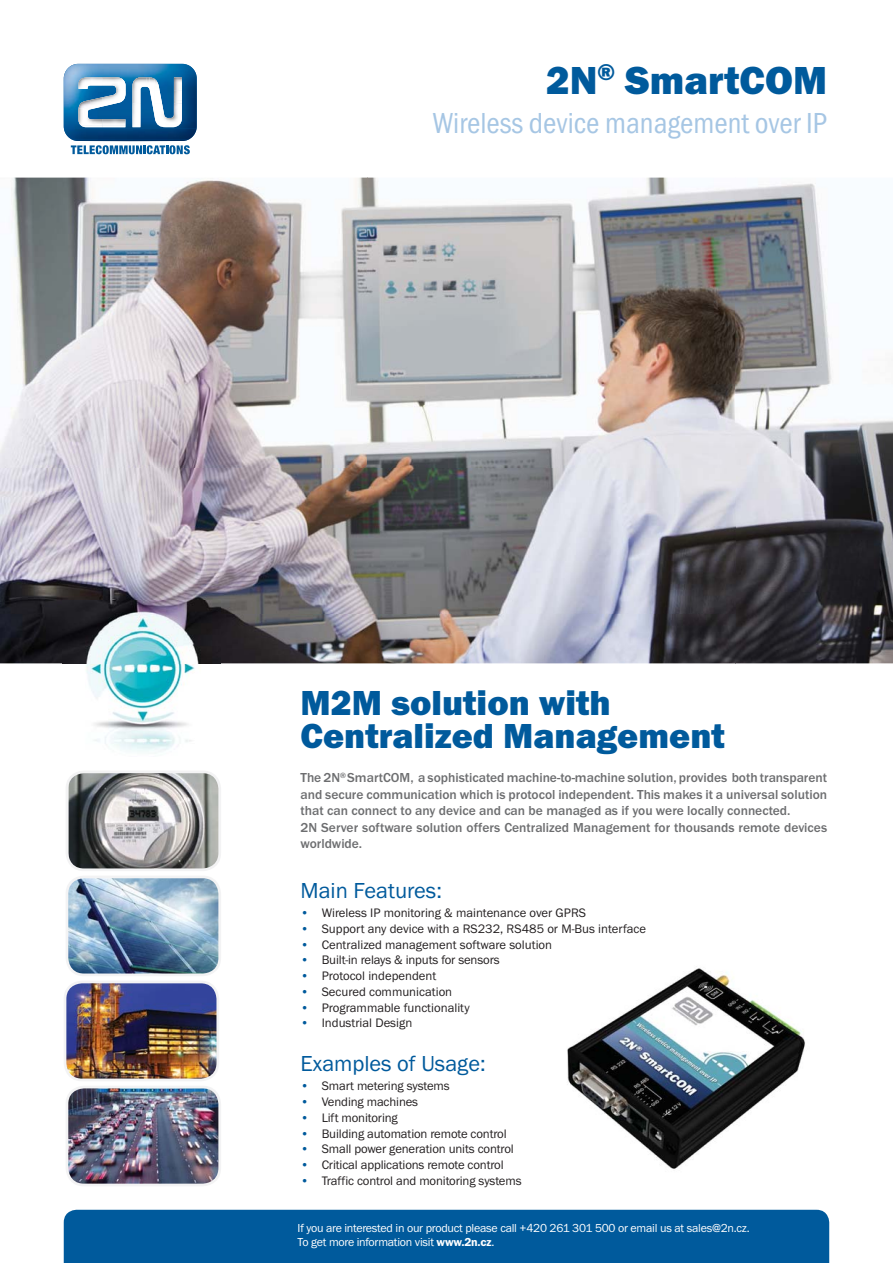
<style>
.page{position:relative;width:893px;height:1263px;background:#fff}
.page>*{position:absolute;margin:0;border:0;box-sizing:border-box;transform-origin:0 0}
.t1{font:40.5px "Franklin Got Itc TEE Heav";color:#005a9c}
.t2{font:36px/33px "Franklin Got Itc TEE Heav";color:#005a9c}
.t3{font:condensed 30px "Franklin Got Itc TEE";color:#a6c6e4}
.t4{font:22.5px "Franklin Got Itc TEE";color:#005a9c}
.t5{font:500 13.5px/16.5px "Franklin Got Itc TEE";color:#6d6e70}
.t6{font:12.75px "Franklin Got Itc TEE";letter-spacing:-.01em;color:#231f20}
.t7{font:12px/14.4px "Franklin Got Itc TEE";letter-spacing:-.02em;color:#fff}
.s1{color:#005a9c}
.s2{font-weight:600}
</style>
<div class="page">
<img style="left:0;top:178px;width:735px;height:437px">
<img style="left:735px;top:183px;width:158px;height:480px">
<img style="left:0;top:615px;width:63px;height:48px">
<img style="left:220px;top:615px;width:516px;height:48px">
<div style="left:64px;top:1210px;width:765px;height:53px;background:#005a9c"></div>
<svg style="left:71px;top:145px;width:119px;height:9px"></svg>
<img style="left:73px;top:140px;width:115px;height:1px">
<img style="left:64px;top:74px;width:133px;height:66px">
<img style="left:64px;top:64px;width:132px;height:64px">
<svg style="left:78px;top:77px;width:48px;height:50px"></svg>
<svg style="left:132px;top:77px;width:50px;height:50px"></svg>
<img style="left:63px;top:601px;width:157px;height:153px">
<img style="left:567px;top:968px;width:238px;height:201px">
<img style="left:70px;top:775px;width:147px;height:92px">
<div style="left:66px;top:771px;width:155px;height:100px;border:3px solid #f3f3f4;border-radius:17px"></div>
<img style="left:67px;top:877px;width:153px;height:98px;border-radius:17px">
<div style="left:66px;top:876px;width:155px;height:100px;border:3px solid #f3f3f4;border-radius:17px"></div>
<img style="left:65px;top:982px;width:153px;height:98px;border-radius:17px">
<div style="left:64px;top:981px;width:155px;height:100px;border:3px solid #f3f3f4;border-radius:17px"></div>
<img style="left:67px;top:1087px;width:153px;height:98px;border-radius:17px">
<div style="left:66px;top:1086px;width:155px;height:100px;border:3px solid #f3f3f4;border-radius:17px"></div>
<h1 class="t1" style="left:546px;top:65px;width:282px">2N<sup>®</sup> SmartCOM</h1>
<h3 class="t3" style="left:432px;top:111px;width:396px">Wireless device management over IP</h3>
<h2 class="t2" style="left:300px;top:688px;width:426px">M2M solution with<br>Centralized Management</h2>
<p class="t5" style="left:300px;top:770px;width:528px">The 2N<sup>®</sup> SmartCOM, a sophisticated machine-to-machine solution, provides both transparent and secure communication which is protocol independent. This makes it a universal solution that can connect to any device and can be managed as if you were locally connected.<br>2N Server software solution offers Centralized Management for thousands remote devices worldwide.</p>
<h3 class="t4" style="left:300px;top:881px;width:143px">Main Features:</h3>
<p class="t6" style="left:300px;top:908px;width:287px"><span class="s1">•</span> Wireless IP monitoring &amp; maintenance over GPRS</p>
<p class="t6" style="left:300px;top:924px;width:347px"><span class="s1">•</span> Support any device with a RS232, RS485 or M-Bus interface</p>
<p class="t6" style="left:300px;top:939px;width:253px"><span class="s1">•</span> Centralized management software solution</p>
<p class="t6" style="left:300px;top:955px;width:201px"><span class="s1">•</span> Built-in relays &amp; inputs for sensors</p>
<p class="t6" style="left:300px;top:971px;width:137px"><span class="s1">•</span> Protocol independent</p>
<p class="t6" style="left:300px;top:987px;width:153px"><span class="s1">•</span> Secured communication</p>
<p class="t6" style="left:300px;top:1002px;width:171px"><span class="s1">•</span> Programmable functionality</p>
<p class="t6" style="left:300px;top:1018px;width:113px"><span class="s1">•</span> Industrial Design</p>
<h3 class="t4" style="left:300px;top:1055px;width:187px">Examples of Usage:</h3>
<p class="t6" style="left:300px;top:1081px;width:151px"><span class="s1">•</span> Smart metering systems</p>
<p class="t6" style="left:300px;top:1097px;width:119px"><span class="s1">•</span> Vending machines</p>
<p class="t6" style="left:300px;top:1113px;width:99px"><span class="s1">•</span> Lift monitoring</p>
<p class="t6" style="left:300px;top:1128px;width:208px"><span class="s1">•</span> Building automation remote control</p>
<p class="t6" style="left:300px;top:1144px;width:215px"><span class="s1">•</span> Small power generation units control</p>
<p class="t6" style="left:300px;top:1160px;width:205px"><span class="s1">•</span> Critical applications remote control</p>
<p class="t6" style="left:300px;top:1176px;width:223px"><span class="s1">•</span> Traffic control and monitoring systems</p>
<p class="t7" style="left:298px;top:1221px;width:454px">If you are interested in our product please call +420 261 301 500 or email us at sales@2n.cz.<br>To get more information visit <span class="s2">www.2n.cz</span>.</p>
</div>
